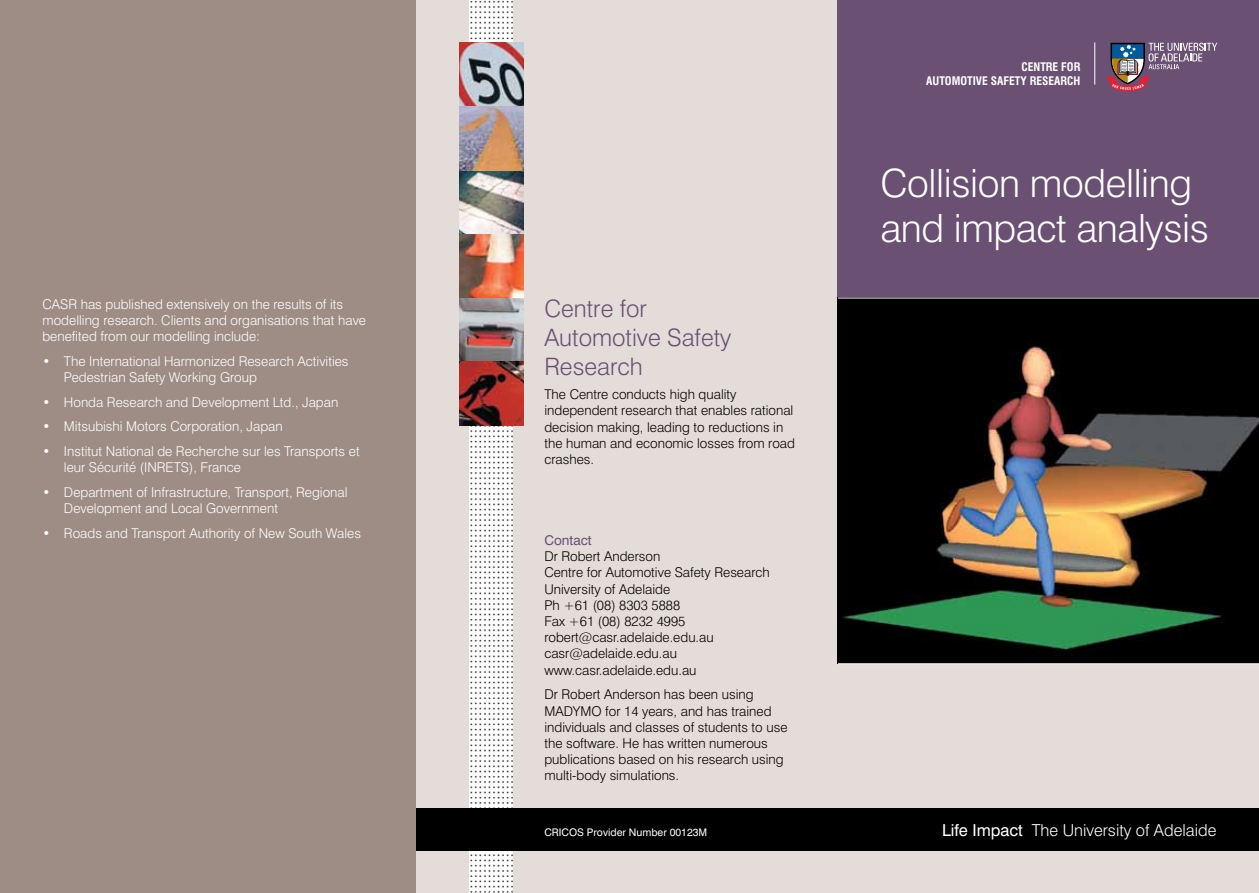
<style>
.page{position:relative;width:1259px;height:893px;background:#fff}
.page>*{position:absolute;margin:0;border:0;box-sizing:border-box;transform-origin:0 0}
.t1{font:300 39px/45px "Swiss 721 BT";letter-spacing:-.01em;color:#fff}
.t2{font:300 24px/28.8px "Swiss 721 BT";color:#6a5073}
.t3{font:300 16.5px "Swiss 721 BT";color:#fff}
.t4{font:300 13.5px/16.2px "Swiss 721 BT";color:#000}
.t5{font:300 13.5px/16.2px "Swiss 721 BT";color:#fff}
.t6{font:13.5px "Swiss 721 BT";color:#6a5073}
.t7{font:700 condensed 11.55px/13.2px "Swiss 721 BT";color:#fff;text-align:right}
.t8{font:10.5px "Swiss 721 BT";color:#fff}
.s1{font-weight:400}
</style>
<div class="page">
<div style="left:0;top:0;width:417px;height:893px;background:#9d8d85"></div>
<div style="left:417px;top:0;width:842px;height:893px;background:#e4dcd8"></div>
<div style="left:838px;top:0;width:421px;height:298px;background:#6a5073"></div>
<img style="left:838px;top:299px;width:421px;height:364px">
<hr style="left:838px;top:298px;width:421px;height:1px;background:#fff">
<img style="left:470px;top:0;width:42px;height:893px">
<img style="left:459px;top:43px;width:64px;height:382px">
<div style="left:417px;top:808px;width:842px;height:42px;background:#000"></div>
<hr style="left:838px;top:663px;width:421px;height:1px;background:#fff">
<svg style="left:1107px;top:43px;width:110px;height:48px"></svg>
<hr style="left:1094px;top:43px;width:1px;height:42px;background:#fff">
<p class="t5" style="left:43px;top:295px;width:325px">CASR has published extensively on the results of its modelling research. Clients and organisations that have benefited from our modelling include:</p>
<p class="t5" style="left:64px;top:353px;width:286px;text-indent:-21px">• The International Harmonized Research Activities<br>Pedestrian Safety Working Group</p>
<p class="t5" style="left:43px;top:393px;width:297px">• Honda Research and Development Ltd., Japan</p>
<p class="t5" style="left:43px;top:418px;width:242px">• Mitsubishi Motors Corporation, Japan</p>
<p class="t5" style="left:64px;top:443px;width:297px;text-indent:-21px">• Institut National de Recherche sur les Transports et leur Sécurité (INRETS), France</p>
<p class="t5" style="left:64px;top:484px;width:285px;text-indent:-21px">• Department of Infrastructure, Transport, Regional<br>Development and Local Government</p>
<p class="t5" style="left:43px;top:525px;width:320px">• Roads and Transport Authority of New South Wales</p>
<h2 class="t2" style="left:544px;top:294px;width:188px">Centre for<br>Automotive Safety<br>Research</h2>
<p class="t4" style="left:544px;top:386px;width:252px">The Centre conducts high quality independent research that enables rational decision making, leading to reductions in the human and economic losses from road crashes.</p>
<p class="t6" style="left:544px;top:532px;width:49px">Contact</p>
<p class="t4" style="left:544px;top:548px;width:227px">Dr Robert Anderson<br>Centre for Automotive Safety Research<br>University of Adelaide<br>Ph +61 (08) 8303 5888<br>Fax +61 (08) 8232 4995 robert@casr.adelaide.edu.au casr@adelaide.edu.au www.casr.adelaide.edu.au</p>
<p class="t4" style="left:544px;top:686px;width:244px">Dr Robert Anderson has been using MADYMO for 14 years, and has trained individuals and classes of students to use the software. He has written numerous publications based on his research using multi-body simulations.</p>
<p class="t8" style="left:544px;top:826px;width:164px">CRICOS Provider Number 00123M</p>
<p class="t7" style="left:926px;top:61px;width:156px">CENTRE FOR<br>AUTOMOTIVE SAFETY RESEARCH</p>
<h1 class="t1" style="left:880px;top:160px;width:330px">Collision modelling and impact analysis</h1>
<p class="t3" style="left:942px;top:820px;width:276px"><span class="s1">Life Impact</span> The University of Adelaide</p>
</div>
